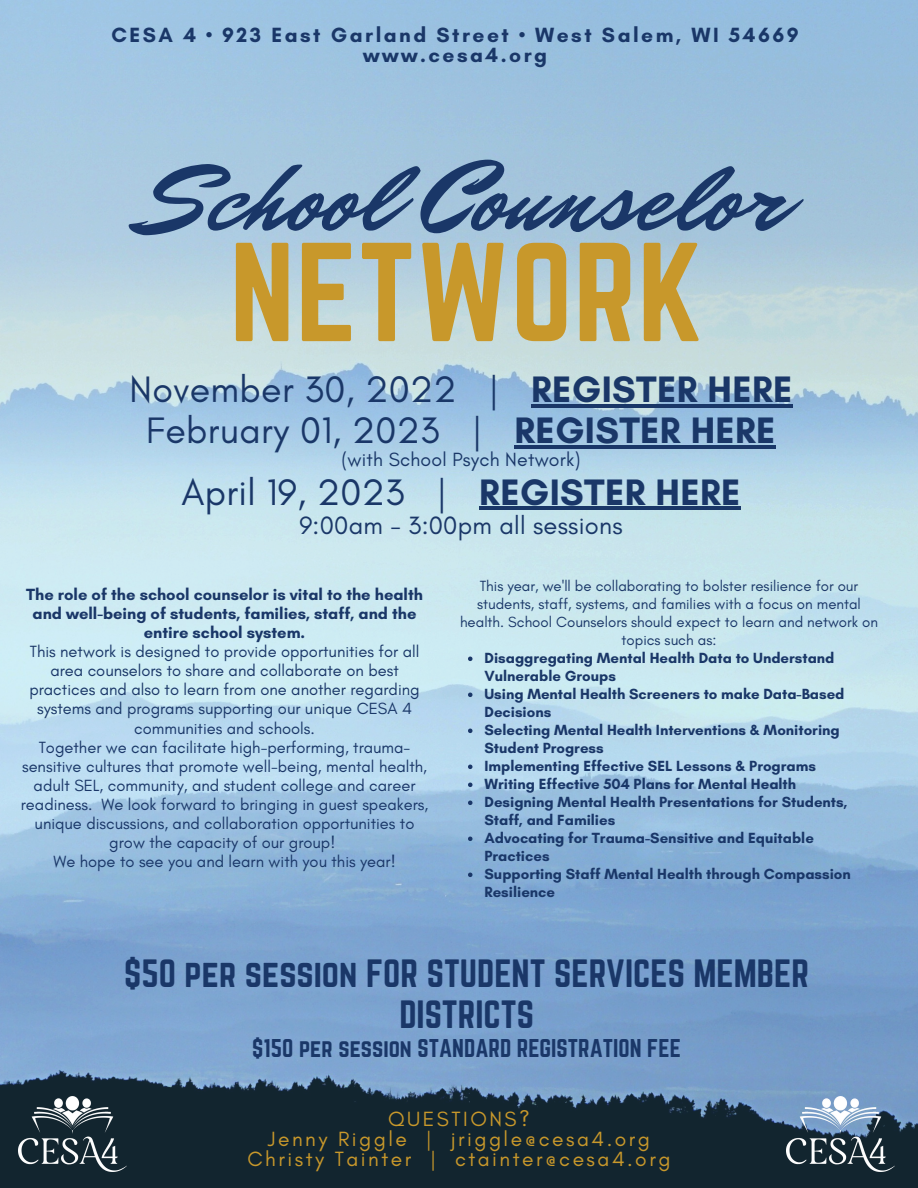
<style>
.page{position:relative;width:918px;height:1188px;background:#fff}
.page>*{position:absolute;margin:0;border:0;box-sizing:border-box;transform-origin:0 0}
.t1{font:123px "Norwester";letter-spacing:.01em;color:#c8982b}
.t2{font:102.3px "Mr Dafoe";letter-spacing:.01em;color:#1a3768}
.t3{font:37.5px/40.5px "Glacial Indifference";letter-spacing:.01em;color:#1a3768;text-align:center}
.t4{font:34.5px/40.5px "Norwester";color:#1a3768;text-align:center}
.t5{font:25.5px "Glacial Indifference";letter-spacing:.01em;color:#1a3768}
.t6{font:22.5px "Norwester";color:#1a3768}
.t7{font:21px/20.2px "Glacial Indifference";letter-spacing:.12em;color:#c8982b;text-align:center}
.t8{font:700 21px/20.2px "Glacial Indifference";letter-spacing:.12em;color:#1a3768;text-align:center}
.t9{font:19.5px "Glacial Indifference";letter-spacing:.01em;color:#1a3768}
.t10{font:16.5px/19.2px "Glacial Indifference";color:#1a3768;text-align:center}
.t11{font:700 16.5px/19.2px "Glacial Indifference";color:#1a3768;text-align:center}
.t12{font:700 15px/18px "Glacial Indifference";color:#1a3768}
.t13{font:15px/18px "Glacial Indifference";color:#1a3768;text-align:center}
.s1{font-weight:700}
</style>
<div class="page">
<img style="left:0;top:0;width:918px;height:1188px">
<img style="left:18px;top:1096px;width:108px;height:76px">
<hr style="left:531px;top:404px;width:262px;height:4px;background:#1a3768">
<hr style="left:514px;top:445px;width:262px;height:3px;background:#1a3768">
<hr style="left:479px;top:507px;width:262px;height:3px;background:#1a3768">
<img style="left:786px;top:1096px;width:108px;height:76px">
<svg style="left:468px;top:657px;width:4px;height:4px"></svg>
<svg style="left:468px;top:693px;width:4px;height:4px"></svg>
<svg style="left:468px;top:729px;width:4px;height:4px"></svg>
<svg style="left:468px;top:765px;width:4px;height:4px"></svg>
<svg style="left:468px;top:783px;width:4px;height:4px"></svg>
<svg style="left:468px;top:801px;width:4px;height:4px"></svg>
<svg style="left:468px;top:837px;width:4px;height:4px"></svg>
<svg style="left:468px;top:873px;width:4px;height:4px"></svg>
<p class="t8" style="left:112px;top:24px;width:689px">CESA 4 • 923 East Garland Street • West Salem, WI 54669 www.cesa4.org</p>
<h2 class="t2" style="left:148px;top:128px;width:638px">School Counselor</h2>
<h1 class="t1" style="left:230px;top:218px;width:475px">NETWORK</h1>
<h3 class="t3" style="left:129px;top:369px;width:664px">November 30, 2022 | <span class="s1">REGISTER HERE<br></span>February 01, 2023 | <span class="s1">REGISTER HERE</span></h3>
<p class="t9" style="left:341px;top:448px;width:241px">(with School Psych Network)</p>
<h3 class="t3" style="left:181px;top:471px;width:561px">April 19, 2023 | <span class="s1">REGISTER HERE</span></h3>
<h3 class="t5" style="left:299px;top:510px;width:325px">9:00am - 3:00pm all sessions</h3>
<p class="t13" style="left:460px;top:577px;width:420px">This year, we'll be collaborating to bolster resilience for our students, staff, systems, and families with a focus on mental health. School Counselors should expect to learn and network on topics such as:</p>
<p class="t11" style="left:26px;top:584px;width:398px">The role of the school counselor is vital to the health and well-being of students, families, staff, and the entire school system.</p>
<p class="t10" style="left:21px;top:642px;width:409px">This network is designed to provide opportunities for all area counselors to share and collaborate on best practices and also to learn from one another regarding systems and programs supporting our unique CESA 4 communities and schools.<br>Together we can facilitate high-performing, trauma&shy;sensitive cultures that promote well-being, mental health, adult SEL, community, and student college and career readiness. We look forward to bringing in guest speakers, unique discussions, and collaboration opportunities to grow the capacity of our group!<br>We hope to see you and learn with you this year!</p>
<p class="t12" style="left:484px;top:649px;width:368px">Disaggregating Mental Health Data to Understand Vulnerable Groups<br>Using Mental Health Screeners to make Data-Based Decisions<br>Selecting Mental Health Interventions &amp; Monitoring Student Progress<br>Implementing Effective SEL Lessons &amp; Programs Writing Effective 504 Plans for Mental Health Designing Mental Health Presentations for Students, Staff, and Families<br>Advocating for Trauma-Sensitive and Equitable Practices<br>Supporting Staff Mental Health through Compassion Resilience</p>
<h3 class="t4" style="left:124px;top:953px;width:686px">$50 per session FOR STUDENT SERVICES MEMBER<br>DISTRICTS</h3>
<h3 class="t6" style="left:252px;top:1035px;width:430px">$150 per session STANDARD REGISTRATION FEE</h3>
<p class="t7" style="left:248px;top:1108px;width:424px">QUESTIONS?<br>Jenny Riggle | jriggle@cesa4.org<br>Christy Tainter | ctainter@cesa4.org</p>
</div>
